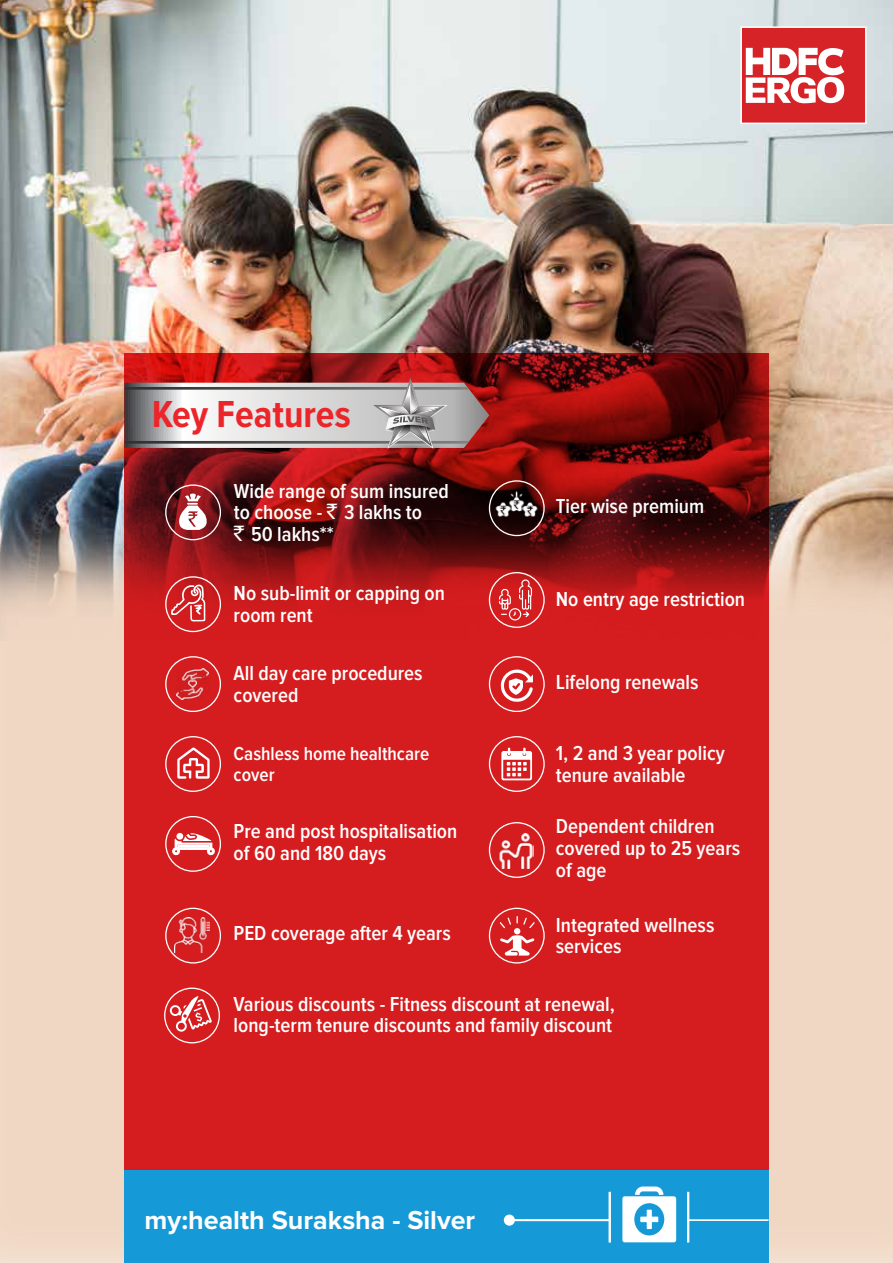
<style>
.page{position:relative;width:893px;height:1263px;background:#fff}
.page>*{position:absolute;margin:0;border:0;box-sizing:border-box;transform-origin:0 0}
.t1{font:700 39px "Proxima Nova Cond";color:#ec252a}
.t2{font:700 26.85px "Proxima Nova";color:#fff}
.t3{font:600 21px/21.6px "Proxima Nova Cond";color:#fff}
.t4{font:600 19.5px/21.6px "Proxima Nova Cond";color:#fff}
.s1{font-family:"Rupee Foradian";font-weight:400}
</style>
<div class="page">
<img style="left:0;top:0;width:893px;height:506px">
<img style="left:0;top:506px;width:893px;height:757px">
<div style="left:740px;top:26px;width:127px;height:98px;background:#d52328;border:2px solid #fff"></div>
<svg style="left:746px;top:48px;width:98px;height:55px"></svg>
<svg style="left:124px;top:353px;width:644px;height:817px;fill:#d51c1e"></svg>
<div style="left:124px;top:1170px;width:644px;height:93px;background:#169ad7"></div>
<svg style="left:622px;top:1186px;width:54px;height:56px"></svg>
<hr style="left:688px;top:1219px;width:80px;height:2px;background:#fff">
<hr style="left:687px;top:1192px;width:2px;height:50px;background:#fff">
<hr style="left:509px;top:1219px;width:101px;height:2px;background:#fff">
<hr style="left:609px;top:1192px;width:2px;height:50px;background:#fff">
<div style="left:504px;top:1214px;width:11px;height:12px;background:#fff;border-radius:50%"></div>
<svg style="left:489px;top:736px;width:56px;height:56px"></svg>
<svg style="left:165px;top:736px;width:56px;height:56px"></svg>
<svg style="left:489px;top:480px;width:56px;height:56px"></svg>
<img style="left:491px;top:489px;width:52px;height:30px">
<svg style="left:165px;top:484px;width:56px;height:56px"></svg>
<svg style="left:164px;top:987px;width:56px;height:56px"></svg>
<svg style="left:489px;top:656px;width:56px;height:56px"></svg>
<svg style="left:165px;top:656px;width:56px;height:56px"></svg>
<img style="left:177px;top:668px;width:31px;height:32px">
<svg style="left:165px;top:576px;width:56px;height:56px"></svg>
<svg style="left:489px;top:572px;width:56px;height:56px"></svg>
<svg style="left:165px;top:816px;width:56px;height:56px"></svg>
<svg style="left:489px;top:822px;width:56px;height:56px"></svg>
<img style="left:499px;top:834px;width:35px;height:35px">
<svg style="left:165px;top:908px;width:56px;height:55px"></svg>
<img style="left:175px;top:918px;width:34px;height:34px">
<svg style="left:489px;top:908px;width:56px;height:55px"></svg>
<img style="left:337px;top:362px;width:147px;height:120px">
<svg style="left:124px;top:378px;width:365px;height:71px"></svg>
<h1 class="t1" style="left:152px;top:393px;width:200px">Key Features</h1>
<p class="t3" style="left:234px;top:481px;width:217px">Wide range of sum insured to choose - <span class="s1">`</span> 3 lakhs to<br><span class="s1">`</span> 50 lakhs**</p>
<p class="t3" style="left:556px;top:496px;width:150px">Tier wise premium</p>
<p class="t3" style="left:234px;top:583px;width:213px">No sub-limit or capping on room rent</p>
<p class="t3" style="left:556px;top:589px;width:191px">No entry age restriction</p>
<p class="t3" style="left:234px;top:663px;width:191px">All day care procedures covered</p>
<p class="t4" style="left:234px;top:743px;width:197px">Cashless home healthcare cover</p>
<p class="t3" style="left:556px;top:672px;width:144px">Lifelong renewals</p>
<p class="t3" style="left:556px;top:743px;width:170px">1, 2 and 3 year policy tenure available</p>
<p class="t3" style="left:234px;top:821px;width:225px">Pre and post hospitalisation of 60 and 180 days</p>
<p class="t3" style="left:556px;top:816px;width:186px">Dependent children covered up to 25 years of age</p>
<p class="t3" style="left:234px;top:923px;width:219px">PED coverage after 4 years</p>
<p class="t3" style="left:556px;top:914px;width:160px">Integrated wellness services</p>
<p class="t3" style="left:234px;top:993px;width:383px">Various discounts - Fitness discount at renewal, long-term tenure discounts and family discount</p>
<p class="t2" style="left:145px;top:1204px;width:332px">my:health Suraksha - Silver</p>
</div>
